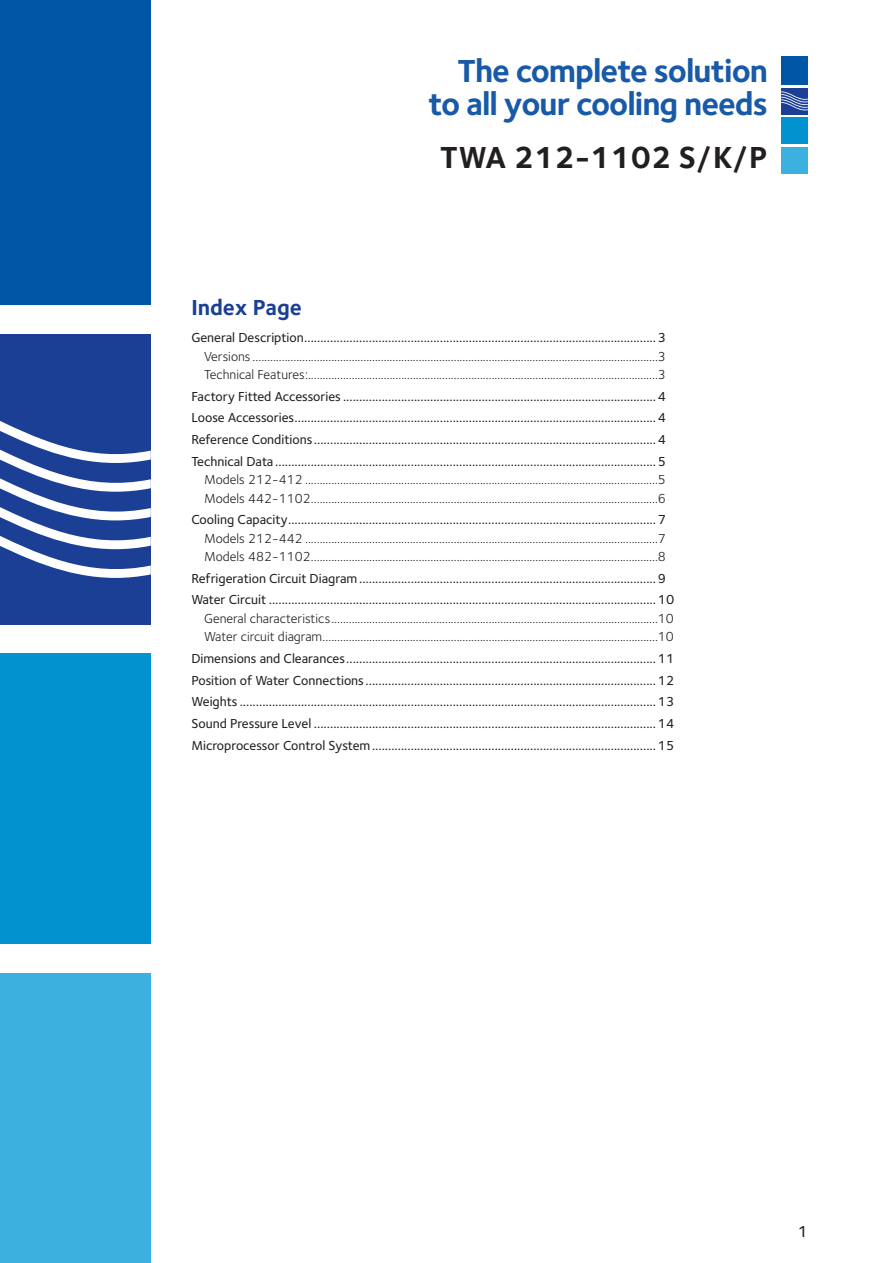
<style>
.page{position:relative;width:893px;height:1263px;background:#fff}
.page>*{position:absolute;margin:0;border:0;box-sizing:border-box;transform-origin:0 0}
.t1{font:700 33px/33px "Foundry Sterling";letter-spacing:-.03em;color:#185aa8;text-align:right}
.t2{font:700 31.5px "Foundry Sterling";color:#231f20}
.t3{font:700 22.5px "Foundry Sterling";color:#1b3f94}
.t4{font:500 16.5px "Foundry Sterling";color:#231f20}
.t5{font:500 13.5px/21.8px "Foundry Sterling";color:#231f20;text-align:justify}
.t6{font:13.5px/18.3px "Foundry Sterling";color:#231f20}
</style>
<div class="page">
<div style="left:0;top:0;width:151px;height:305px;background:#0155a5"></div>
<div style="left:0;top:334px;width:151px;height:290px;background:#1b3f94"></div>
<div style="left:0;top:653px;width:151px;height:291px;background:#0093d0"></div>
<div style="left:0;top:973px;width:151px;height:290px;background:#3cb1df"></div>
<svg style="left:0;top:421px;width:151px;height:157px"></svg>
<div style="left:781px;top:57px;width:27px;height:28px;background:#0155a5"></div>
<div style="left:781px;top:88px;width:27px;height:27px;background:#1b3f94"></div>
<div style="left:781px;top:117px;width:27px;height:27px;background:#0093d0"></div>
<div style="left:781px;top:147px;width:27px;height:27px;background:#3cb1df"></div>
<svg style="left:781px;top:91px;width:27px;height:19px"></svg>
<h1 class="t1" style="left:428px;top:54px;width:341px">The complete solution to all your cooling needs</h1>
<h2 class="t2" style="left:440px;top:139px;width:330px">TWA 212-1102 S/K/P</h2>
<h3 class="t3" style="left:191px;top:294px;width:112px">Index Page</h3>
<p class="t5" style="left:191px;top:327px;width:476px">General Description.............................................................................................................3</p>
<p class="t6" style="left:204px;top:347px;width:463px">Versions............................................................................................................................................3<br>Technical Features:........................................................................................................................3</p>
<p class="t5" style="left:191px;top:385px;width:476px">Factory Fitted Accessories .................................................................................................4<br>Loose Accessories................................................................................................................4<br>Reference Conditions ..........................................................................................................4<br>Technical Data ......................................................................................................................5</p>
<p class="t6" style="left:204px;top:470px;width:463px">Models 212-412..........................................................................................................................5<br>Models 442-1102........................................................................................................................6</p>
<p class="t5" style="left:191px;top:509px;width:476px">Cooling Capacity..................................................................................................................7</p>
<p class="t6" style="left:204px;top:529px;width:463px">Models 212-442..........................................................................................................................7<br>Models 482-1102........................................................................................................................8</p>
<p class="t5" style="left:191px;top:567px;width:484px">Refrigeration Circuit Diagram............................................................................................9<br>Water Circuit ........................................................................................................................10</p>
<p class="t6" style="left:204px;top:609px;width:471px">General characteristics.................................................................................................................10<br>Water circuit diagram....................................................................................................................10</p>
<p class="t5" style="left:191px;top:647px;width:484px">Dimensions and Clearances................................................................................................11<br>Position of Water Connections ..........................................................................................12<br>Weights .................................................................................................................................13<br>Sound Pressure Level ..........................................................................................................14<br>Microprocessor Control System........................................................................................15</p>
<p class="t4" style="left:798px;top:1222px;width:12px">1</p>
</div>
